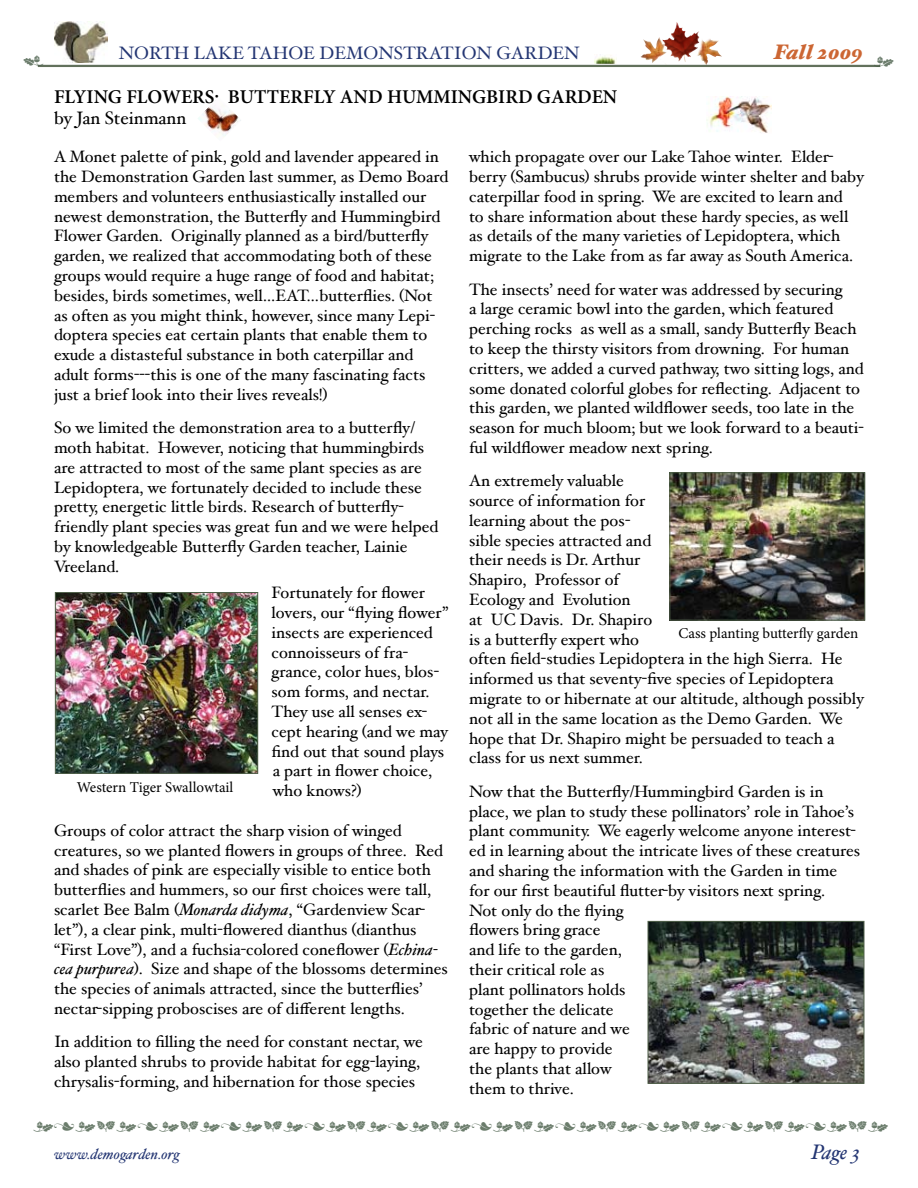
<style>
.page{position:relative;width:918px;height:1188px;background:#fff}
.page>*{position:absolute;margin:0;border:0;box-sizing:border-box;transform-origin:0 0}
.t1{font:italic 900 21px "Hoefler Text";color:#c63}
.t2{font:italic 21px "Hoefler Text";color:#243673}
.t3{font:600 19.5px "Minion Pro";color:#000}
.t4{font:18px "Hoefler Text";color:#243673}
.t5{font:18px "Hoefler Text";color:#000}
.t6{font:16.5px/19.8px "Hoefler Text";color:#000}
.t7{font:16.5px "Type Embellishments One Let Plain";color:#465c47}
.t8{font:15px "Minion Pro";color:#000}
.t9{font:italic 15px "Hoefler Text";color:#243673}
.s1{font-style:italic}
</style>
<div class="page">
<img style="left:640px;top:37px;width:27px;height:28px">
<img style="left:690px;top:39px;width:32px;height:26px">
<img style="left:662px;top:22px;width:38px;height:40px">
<hr style="left:38px;top:65px;width:842px;height:2px;background:#51614a">
<img style="left:54px;top:22px;width:54px;height:41px">
<img style="left:671px;top:474px;width:192px;height:145px">
<div style="left:669px;top:472px;width:196px;height:149px;border:1px solid #51614a"></div>
<img style="left:57px;top:594px;width:199px;height:178px">
<div style="left:55px;top:592px;width:203px;height:182px;border:1px solid #51614a"></div>
<img style="left:650px;top:923px;width:212px;height:159px">
<div style="left:648px;top:921px;width:216px;height:163px;border:1px solid #51614a"></div>
<img style="left:595px;top:54px;width:21px;height:10px">
<img style="left:707px;top:97px;width:64px;height:36px">
<img style="left:198px;top:107px;width:43px;height:30px">
<p class="t4" style="left:119px;top:42px;width:463px">NORTH LAKE TAHOE DEMONSTRATION GARDEN</p>
<p class="t1" style="left:774px;top:40px;width:90px">Fall 2009</p>
<p class="t3" style="left:54px;top:83px;width:200px">FLYING FLOWERS: BUTTE</p>
<p class="t3" style="left:290px;top:83px;width:127px">RFLY AND HUMMIN</p>
<p class="t3" style="left:472px;top:83px;width:133px">GBIRD GARDEN</p>
<p class="t5" style="left:54px;top:108px;width:134px">by Jan Steinmann</p>
<p class="t6" style="left:54px;top:147px;width:396px">A Monet palette of pink, gold and lavender appeared in the Demonstration Garden last summer, as Demo Board members and volunteers enthusiastically installed our newest demonstration, the Butterfly and Hummingbird Flower Garden. Originally planned as a bird/butterfly garden, we realized that accommodating both of these groups would require a huge range of food and habitat; besides, birds sometimes, well…EAT…butterflies. (Not as often as you might think, however, since many Lepi&shy;doptera species eat certain plants that enable them to exude a distasteful substance in both caterpillar and adult forms---this is one of the many fascinating facts just a brief look into their lives reveals!)</p>
<p class="t6" style="left:54px;top:418px;width:386px">So we limited the demonstration area to a butterfly/ moth habitat. However, noticing that hummingbirds are attracted to most of the same plant species as are Lepidoptera, we fortunately decided to include these pretty, energetic little birds. Research of butterfly&shy;friendly plant species was great fun and we were helped by knowledgeable Butterfly Garden teacher, Lainie Vreeland.</p>
<p class="t6" style="left:272px;top:583px;width:178px">Fortunately for flower lovers, our “flying flower” insects are experienced connoisseurs of fra&shy;grance, color hues, blos&shy;som forms, and nectar.<br>They use all senses ex&shy;cept hearing (and we may find out that sound plays a part in flower choice, who knows?)</p>
<p class="t6" style="left:54px;top:820px;width:395px">Groups of color attract the sharp vision of winged creatures, so we planted flowers in groups of three. Red and shades of pink are especially visible to entice both butterflies and hummers, so our first choices were tall, scarlet Bee Balm (<span class="s1">Monarda didyma</span>, “Gardenview Scar&shy;let”), a clear pink, multi-flowered dianthus (dianthus “First Love”), and a fuchsia-colored coneflower (<span class="s1">Echina&shy;cea purpurea</span>). Size and shape of the blossoms determines the species of animals attracted, since the butterflies’ nectar-sipping proboscises are of different lengths.</p>
<p class="t6" style="left:54px;top:1032px;width:370px">In addition to filling the need for constant nectar, we also planted shrubs to provide habitat for egg-laying, chrysalis-forming, and hibernation for those species</p>
<p class="t8" style="left:77px;top:778px;width:158px">Western Tiger Swallowtail</p>
<p class="t6" style="left:469px;top:147px;width:396px">which propagate over our Lake Tahoe winter. Elder&shy;berry (Sambucus) shrubs provide winter shelter and baby caterpillar food in spring. We are excited to learn and<br>to share information about these hardy species, as well as details of the many varieties of Lepidoptera, which migrate to the Lake from as far away as South America.</p>
<p class="t6" style="left:469px;top:279px;width:396px">The insects’ need for water was addressed by securing<br>a large ceramic bowl into the garden, which featured perching rocks as well as a small, sandy Butterfly Beach to keep the thirsty visitors from drowning. For human critters, we added a curved pathway, two sitting logs, and some donated colorful globes for reflecting. Adjacent to this garden, we planted wildflower seeds, too late in the season for much bloom; but we look forward to a beauti&shy;ful wildflower meadow next spring.</p>
<p class="t6" style="left:469px;top:471px;width:396px">An extremely valuable<br>source of information for<br>learning about the pos-<br>sible species attracted and<br>their needs is Dr. Arthur<br>Shapiro, Professor of<br>Ecology and Evolution<br>at UC Davis. Dr. Shapiro<br>is a butterfly expert who<br>often field-studies Lepidoptera in the high Sierra. He informed us that seventy-five species of Lepidoptera migrate to or hibernate at our altitude, although possibly not all in the same location as the Demo Garden. We hope that Dr. Shapiro might be persuaded to teach a class for us next summer.</p>
<p class="t6" style="left:469px;top:781px;width:393px">Now that the Butterfly/Hummingbird Garden is in place, we plan to study these pollinators’ role in Tahoe’s plant community. We eagerly welcome anyone interest&shy;ed in learning about the intricate lives of these creatures and sharing the information with the Garden in time for our first beautiful flutter-by visitors next spring.<br>Not only do the flying<br>flowers bring grace<br>and life to the garden,<br>their critical role as<br>plant pollinators holds<br>together the delicate<br>fabric of nature and we<br>are happy to provide<br>the plants that allow<br>them to thrive.</p>
<p class="t8" style="left:678px;top:623px;width:181px">Cass planting butterfly garden</p>
<p class="t7" style="left:874px;top:55px;width:23px">M</p>
<p class="t7" style="left:32px;top:1120px;width:858px">MNMAMNMAMNMAMNMAMNMAMNMAMNMAMNMAMNMAMNMAM</p>
<p class="t9" style="left:54px;top:1145px;width:127px">www.demogarden.org</p>
<p class="t2" style="left:811px;top:1139px;width:50px">Page 3</p>
</div>
